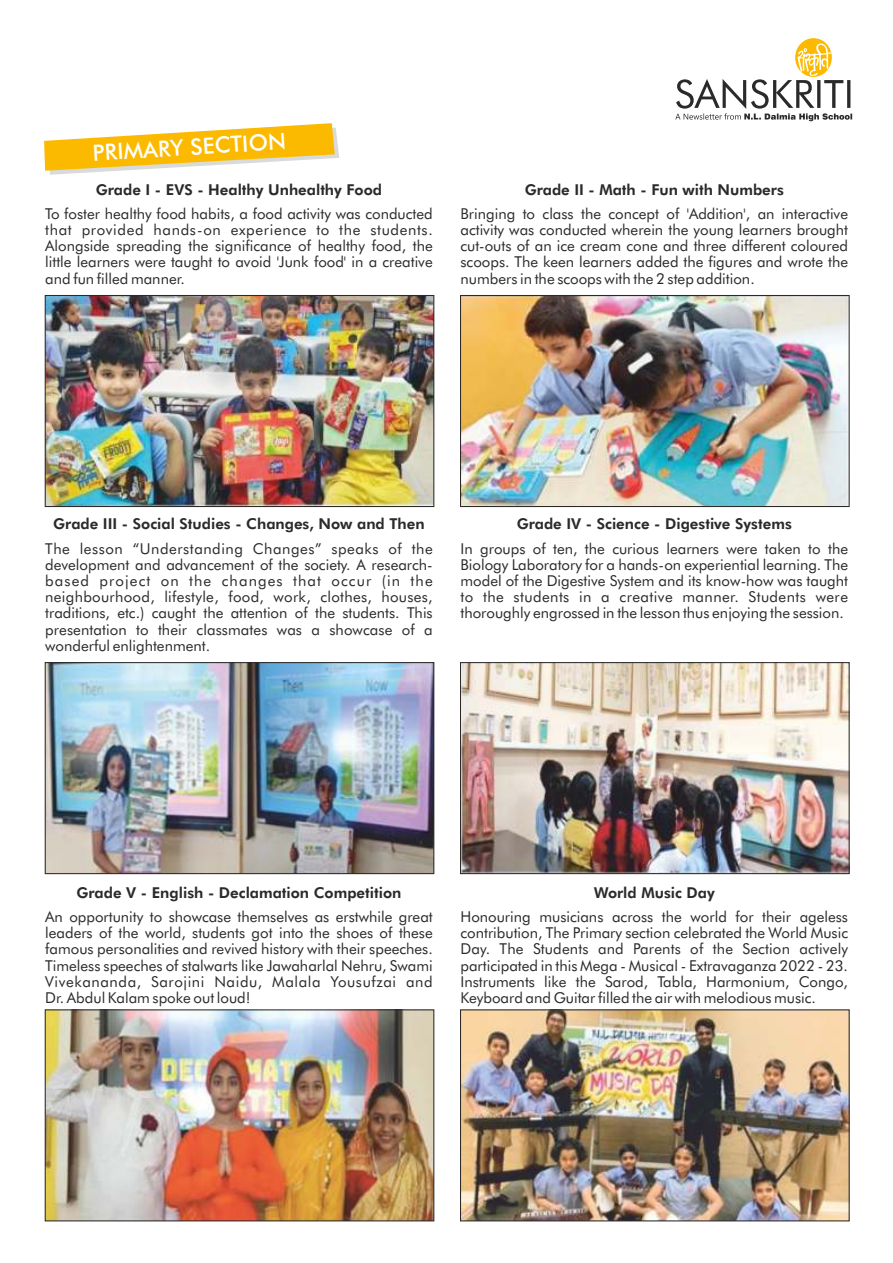
<style>
.page{position:relative;width:893px;height:1263px;background:#fff}
.page>*{position:absolute;margin:0;border:0;box-sizing:border-box;transform-origin:0 0}
.t1{font:500 22.5px "Futura BT";color:#fefefe}
.t2{font:15px/16.2px "Futura BT";color:#2b2a29;text-align:justify}
.t3{font:800 15px "Futura BT";color:#2b2a29}
</style>
<div class="page">
<svg style="left:795px;top:38px;width:37px;height:39px"></svg>
<svg style="left:675px;top:43px;width:177px;height:78px"></svg>
<svg style="left:44px;top:123px;width:295px;height:52px"></svg>
<img style="left:47px;top:297px;width:385px;height:208px">
<div style="left:45px;top:295px;width:389px;height:212px;border:1px solid #2b2a29"></div>
<img style="left:47px;top:664px;width:385px;height:208px">
<div style="left:45px;top:662px;width:389px;height:212px;border:1px solid #2b2a29"></div>
<img style="left:47px;top:1011px;width:385px;height:208px">
<div style="left:45px;top:1009px;width:389px;height:212px;border:1px solid #2b2a29"></div>
<img style="left:462px;top:297px;width:386px;height:208px">
<div style="left:460px;top:295px;width:390px;height:212px;border:1px solid #2b2a29"></div>
<img style="left:462px;top:664px;width:386px;height:208px">
<div style="left:460px;top:662px;width:390px;height:212px;border:1px solid #2b2a29"></div>
<img style="left:462px;top:1011px;width:386px;height:208px">
<div style="left:460px;top:1009px;width:390px;height:212px;border:1px solid #2b2a29"></div>
<h1 class="t1" style="left:92px;top:145px;width:195px;rotate:-4deg">PRIMARY SECTION</h1>
<p class="t3" style="left:96px;top:183px;width:288px">Grade I - EVS - Healthy Unhealthy Food</p>
<p class="t2" style="left:45px;top:207px;width:389px">To foster healthy food habits, a food activity was conducted that provided hands-on experience to the students.<br>Alongside spreading the significance of healthy food, the little learners were taught to avoid 'Junk food' in a creative and fun filled manner.</p>
<p class="t3" style="left:525px;top:183px;width:261px">Grade II - Math - Fun with Numbers</p>
<p class="t2" style="left:460px;top:207px;width:389px">Bringing to class the concept of 'Addition', an interactive activity was conducted wherein the young learners brought cut-outs of an ice cream cone and three different coloured scoops. The keen learners added the figures and wrote the numbers in the scoops with the 2 step addition.</p>
<p class="t3" style="left:53px;top:518px;width:373px">Grade III - Social Studies - Changes, Now and Then</p>
<p class="t2" style="left:45px;top:542px;width:389px">The lesson “Understanding Changes” speaks of the development and advancement of the society. A research&shy;based project on the changes that occur (in the neighbourhood, lifestyle, food, work, clothes, houses, traditions, etc.) caught the attention of the students. This presentation to their classmates was a showcase of a wonderful enlightenment.</p>
<p class="t3" style="left:517px;top:518px;width:277px">Grade IV - Science - Digestive Systems</p>
<p class="t2" style="left:460px;top:542px;width:389px">In groups of ten, the curious learners were taken to the Biology Laboratory for a hands-on experiential learning. The model of the Digestive System and its know-how was taught to the students in a creative manner. Students were thoroughly engrossed in the lesson thus enjoying the session.</p>
<p class="t3" style="left:76px;top:886px;width:326px">Grade V - English - Declamation Competition</p>
<p class="t2" style="left:45px;top:910px;width:389px">An opportunity to showcase themselves as erstwhile great leaders of the world, students got into the shoes of these famous personalities and revived history with their speeches.<br>Timeless speeches of stalwarts like Jawaharlal Nehru, Swami Vivekananda, Sarojini Naidu, Malala Yousufzai and Dr. Abdul Kalam spoke out loud!</p>
<p class="t3" style="left:594px;top:886px;width:122px">World Music Day</p>
<p class="t2" style="left:460px;top:910px;width:389px">Honouring musicians across the world for their ageless contribution, The Primary section celebrated the World Music Day. The Students and Parents of the Section actively participated in this Mega - Musical - Extravaganza 2022 - 23.<br>Instruments like the Sarod, Tabla, Harmonium, Congo, Keyboard and Guitar filled the air with melodious music.</p>
</div>
